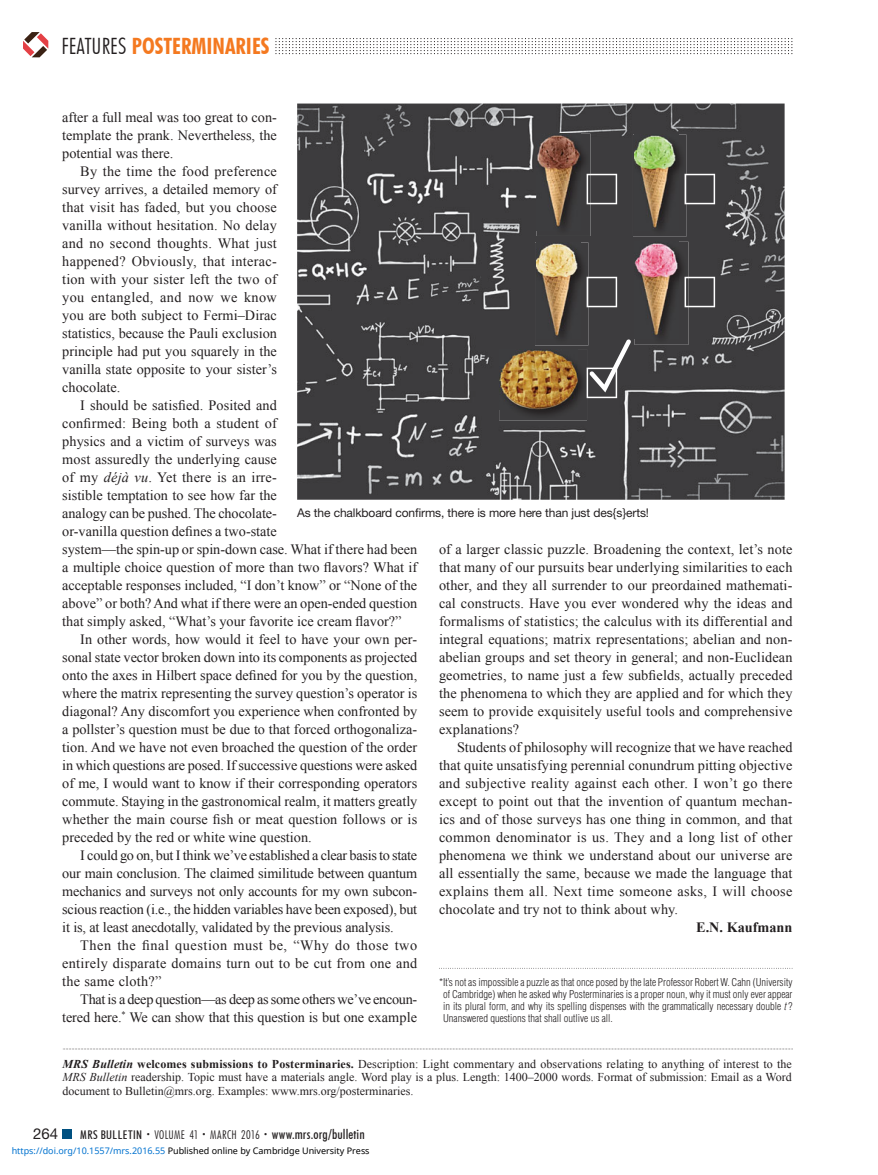
<style>
.page{position:relative;width:878px;height:1175px;background:#fff}
.page>*{position:absolute;margin:0;border:0;box-sizing:border-box;transform-origin:0 0}
.t1{font:700 condensed 22.5px "Futura BT";color:#f47920}
.t2{font:15px "Helvetica Neue LT Std";color:#231f20}
.t3{font:14.25px/18px "Times New Roman";color:#231f20;text-align:justify}
.t4{font:700 14.25px "Times New Roman";color:#231f20}
.t5{font:500 condensed 13.5px "Futura BT";letter-spacing:.01em;color:#231f20}
.t6{font:12px/13.5px "Times New Roman";color:#231f20;text-align:justify}
.t7{font:12px "Helvetica Neue LT Std";letter-spacing:-.01em;color:#231f20}
.t8{font:300 condensed 10.5px/12px "Helvetica LT Std";color:#231f20;text-align:justify}
.t9{font:9px "Noto Sans";color:#000}
.s1{font-weight:300;color:#231f20}
.s2{font-style:italic}
.s3{font-weight:700;font-style:italic}
.s4{font-weight:700}
.s5{font-size:12px}
.s6{font-weight:300;font-size:7.5px}
.s7{font-weight:300;font-size:12px}
.s8{color:#0172cf}
</style>
<div class="page">
<div style="left:63px;top:1130px;width:9px;height:8px;background:#005080"></div>
<svg style="left:23px;top:32px;width:25px;height:25px"></svg>
<svg style="left:275px;top:38px;width:517px;height:16px"></svg>
<svg style="left:63px;top:1048px;width:730px;height:1px"></svg>
<img style="left:297px;top:104px;width:487px;height:396px">
<img style="left:536px;top:134px;width:54px;height:102px">
<img style="left:537px;top:132px;width:43px;height:98px">
<img style="left:633px;top:134px;width:53px;height:103px">
<img style="left:635px;top:132px;width:43px;height:98px">
<img style="left:535px;top:242px;width:53px;height:103px">
<img style="left:537px;top:240px;width:43px;height:98px">
<img style="left:634px;top:242px;width:54px;height:103px">
<img style="left:635px;top:240px;width:43px;height:98px">
<svg style="left:586px;top:277px;width:31px;height:30px"></svg>
<svg style="left:684px;top:277px;width:31px;height:30px"></svg>
<svg style="left:586px;top:174px;width:31px;height:30px"></svg>
<svg style="left:684px;top:174px;width:31px;height:30px"></svg>
<img style="left:499px;top:349px;width:88px;height:71px">
<img style="left:499px;top:350px;width:78px;height:60px">
<svg style="left:586px;top:339px;width:45px;height:59px"></svg>
<h1 class="t1" style="left:62px;top:32px;width:209px"><span class="s1">FEATURES</span> POSTERMINARIES</h1>
<p class="t3" style="left:62px;top:108px;width:216px">after a full meal was too great to con&shy;template the prank. Nevertheless, the potential was there.</p>
<p class="t3" style="left:62px;top:162px;width:216px;text-indent:18px">By the time the food preference survey arrives, a detailed memory of that visit has faded, but you choose vanilla without hesitation. No delay and no second thoughts. What just happened? Obviously, that interac&shy;tion with your sister left the two of you entangled, and now we know you are both subject to Fermi–Dirac statistics, because the Pauli exclusion principle had put you squarely in the vanilla state opposite to your sister’s chocolate.</p>
<p class="t3" style="left:62px;top:396px;width:356px;text-align:left;text-indent:18px">I should be satisfied. Posited and<br>confirmed: Being both a student of<br>physics and a victim of surveys was<br>most assuredly the underlying cause<br>of my <span class="s2">déjà vu</span>. Yet there is an irre-<br>sistible temptation to see how far the<br>analogy can be pushed. The chocolate-<br>or-vanilla question defines a two-state<br>system—the spin-up or spin-down case. What if there had been a multiple choice question of more than two flavors? What if acceptable responses included, “I don’t know” or “None of the above” or both? And what if there were an open-ended question that simply asked, “What’s your favorite ice cream flavor?”</p>
<p class="t3" style="left:62px;top:630px;width:356px;text-indent:18px">In other words, how would it feel to have your own per&shy;sonal state vector broken down into its components as projected onto the axes in Hilbert space defined for you by the question, where the matrix representing the survey question’s operator is diagonal? Any discomfort you experience when confronted by a pollster’s question must be due to that forced orthogonaliza&shy;tion. And we have not even broached the question of the order in which questions are posed. If successive questions were asked of me, I would want to know if their corresponding operators commute. Staying in the gastronomical realm, it matters greatly whether the main course fish or meat question follows or is preceded by the red or white wine question.</p>
<p class="t3" style="left:62px;top:846px;width:356px;text-indent:18px">I could go on, but I think we’ve established a clear basis to state our main conclusion. The claimed similitude between quantum mechanics and surveys not only accounts for my own subcon&shy;scious reaction (i.e., the hidden variables have been exposed), but it is, at least anecdotally, validated by the previous analysis.</p>
<p class="t3" style="left:62px;top:936px;width:356px;text-indent:18px">Then the final question must be, “Why do those two entirely disparate domains turn out to be cut from one and the same cloth?”</p>
<p class="t3" style="left:62px;top:990px;width:356px;text-align:right">That is a deep question—as deep as some others we’ve encoun&shy;tered here.<sup>*</sup> We can show that this question is but one example</p>
<p class="t7" style="left:297px;top:509px;width:353px">As the chalkboard confirms, there is more here than just des{s}erts!</p>
<p class="t3" style="left:439px;top:540px;width:355px">of a larger classic puzzle. Broadening the context, let’s note that many of our pursuits bear underlying similarities to each other, and they all surrender to our preordained mathemati&shy;cal constructs. Have you ever wondered why the ideas and formalisms of statistics; the calculus with its differential and integral equations; matrix representations; abelian and non&shy;abelian groups and set theory in general; and non-Euclidean geometries, to name just a few subfields, actually preceded the phenomena to which they are applied and for which they seem to provide exquisitely useful tools and comprehensive explanations?</p>
<p class="t3" style="left:439px;top:738px;width:355px;text-indent:18px">Students of philosophy will recognize that we have reached that quite unsatisfying perennial conundrum pitting objective and subjective reality against each other. I won’t go there except to point out that the invention of quantum mechan&shy;ics and of those surveys has one thing in common, and that common denominator is us. They and a long list of other phenomena we think we understand about our universe are all essentially the same, because we made the language that explains them all. Next time someone asks, I will choose chocolate and try not to think about why.</p>
<p class="t4" style="left:696px;top:919px;width:98px">E.N. Kaufmann</p>
<p class="t8" style="left:443px;top:977px;width:351px;text-indent:-4px">* It’s not as impossible a puzzle as that once posed by the late Professor Robert W. Cahn (University of Cambridge) when he asked why Posterminaries is a proper noun, why it must only ever appear in its plural form, and why its spelling dispenses with the grammatically necessary double <span class="s2">t</span> ?<br>Unanswered questions that shall outlive us all.</p>
<p class="t6" style="left:62px;top:1057px;width:731px"><span class="s3">MRS Bulletin</span> <span class="s4">welcomes submissions to Posterminaries.</span> Description: Light commentary and observations relating to anything of interest to the <span class="s2">MRS Bulletin</span> readership. Topic must have a materials angle. Word play is a plus. Length: 1400–2000 words. Format of submission: Email as a Word document to Bulletin@mrs.org. Examples: www.mrs.org/posterminaries.</p>
<p class="t2" style="left:33px;top:1128px;width:27px">264</p>
<p class="t5" style="left:80px;top:1126px;width:286px"><span class="s5">MRS BULLETIN</span> <span class="s6">•</span> <span class="s7">VOLUME 41</span> <span class="s6">•</span> <span class="s7">MARCH 2016</span> <span class="s6">•</span> www.mrs.org/bulletin</p>
<p class="t9" style="left:12px;top:1143px;width:359px"><span class="s8">https://doi.org/10.1557/mrs.2016.55</span> Published online by Cambridge University Press</p>
</div>
